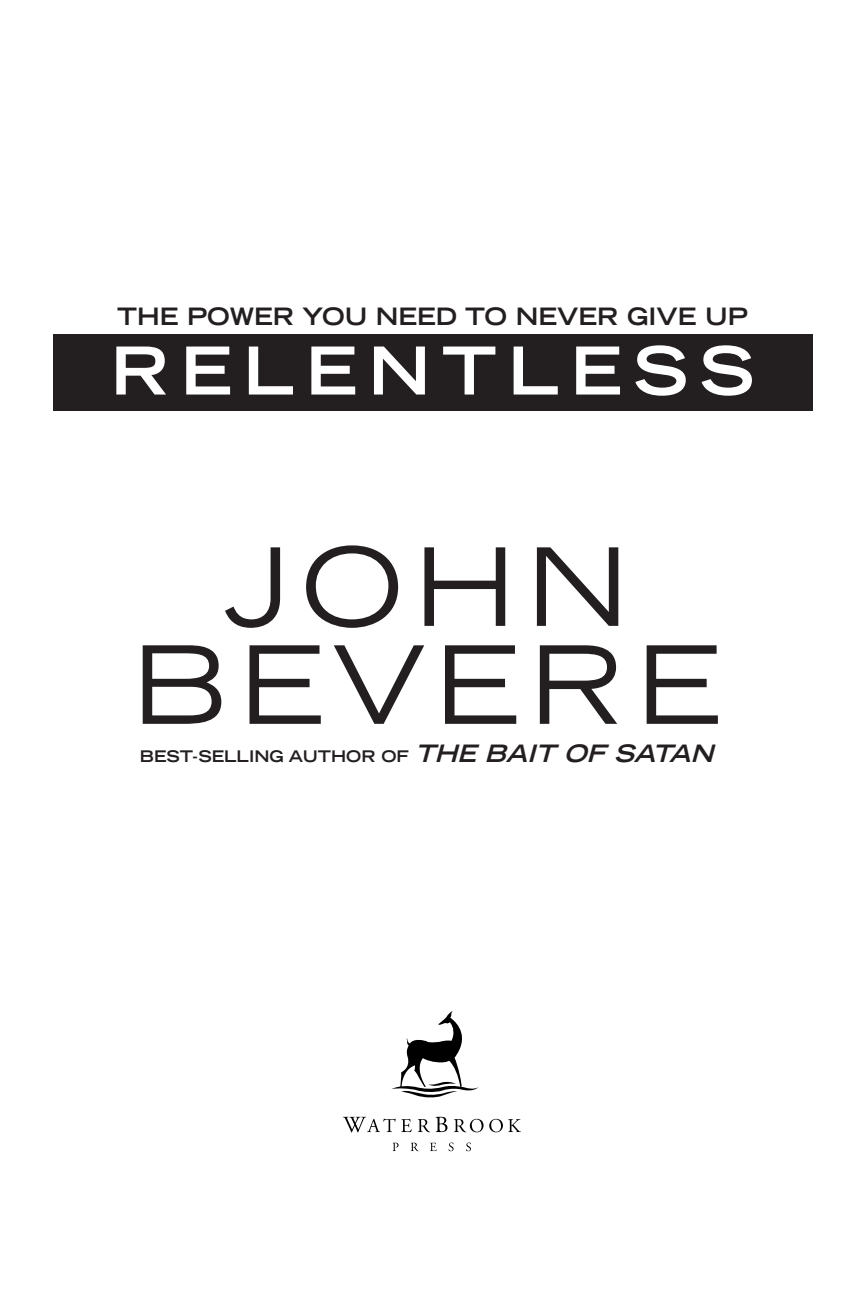
<style>
.page{position:relative;width:864px;height:1296px;background:#fff}
.page>*{position:absolute;margin:0;border:0;box-sizing:border-box;transform-origin:0 0}
.t1{font:expanded 108px/98px "Trade Gothic LH";letter-spacing:.1em;color:#231f20;text-align:center}
.t2{font:700 expanded 66px "Trade Gothic LH";letter-spacing:.17em;color:#fff}
.t3{font:700 expanded 24px "Trade Gothic LH";color:#231f20}
.t4{font:700 expanded 16px "Trade Gothic LH";color:#231f20}
.s1{font-style:italic;font-size:24px}
</style>
<div class="page">
<div style="left:53px;top:334px;width:759px;height:77px;background:#231f20"></div>
<svg style="left:391px;top:1011px;width:87px;height:87px"></svg>
<svg style="left:343px;top:1117px;width:69px;height:15px"></svg>
<svg style="left:418px;top:1119px;width:12px;height:13px"></svg>
<svg style="left:436px;top:1117px;width:11px;height:15px"></svg>
<svg style="left:454px;top:1119px;width:67px;height:13px"></svg>
<svg style="left:393px;top:1143px;width:6px;height:8px"></svg>
<svg style="left:411px;top:1143px;width:8px;height:8px"></svg>
<svg style="left:430px;top:1143px;width:7px;height:8px"></svg>
<svg style="left:449px;top:1143px;width:5px;height:8px"></svg>
<svg style="left:466px;top:1143px;width:5px;height:8px"></svg>
<h3 class="t3" style="left:117px;top:300px;width:630px">THE POWER YOU NEED TO NEVER GIVE UP</h3>
<h2 class="t2" style="left:111px;top:328px;width:645px">R ELENTLESS</h2>
<h1 class="t1" style="left:132px;top:535px;width:589px">JOHN<br>BEVERE</h1>
<p class="t4" style="left:140px;top:746px;width:583px">BEST-SELLING AUTHOR OF <span class="s1">THE BAIT OF SATAN</span></p>
</div>
